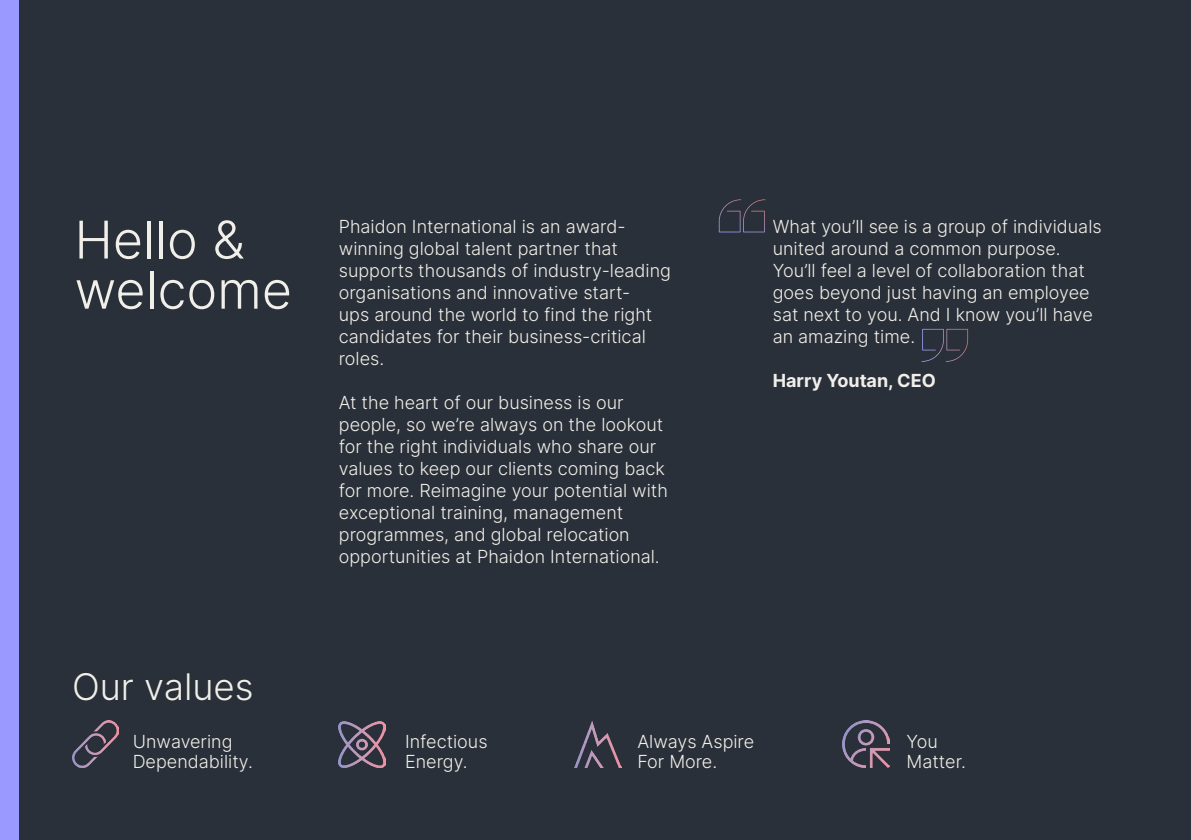
<style>
.page{position:relative;width:1191px;height:840px;background:#fff}
.page>*{position:absolute;margin:0;border:0;box-sizing:border-box;transform-origin:0 0}
.t1{font:300 52px/50px "Inter";color:#f1efe9}
.t2{font:300 36.6px "Inter";color:#f1efe9}
.t3{font:300 18px/22px "Inter";color:#f1efe9}
.t4{font:700 18px "Inter";color:#f1efe9}
</style>
<div class="page">
<div style="left:0;top:0;width:1191px;height:839px;background:#2a3039"></div>
<img style="left:72px;top:720px;width:47px;height:47px">
<img style="left:339px;top:721px;width:46px;height:46px">
<img style="left:574px;top:720px;width:47px;height:47px">
<img style="left:842px;top:720px;width:47px;height:47px">
<svg style="left:922px;top:329px;width:46px;height:32px"></svg>
<svg style="left:719px;top:199px;width:46px;height:33px"></svg>
<div style="left:0;top:0;width:19px;height:839px;background:#99f"></div>
<h1 class="t1" style="left:74px;top:213px;width:219px">Hello &amp; welcome</h1>
<p class="t3" style="left:339px;top:215px;width:334px">Phaidon International is an award&shy;winning global talent partner that supports thousands of industry-leading organisations and innovative start-<br>ups around the world to find the right candidates for their business-critical roles.</p>
<p class="t3" style="left:339px;top:391px;width:331px">At the heart of our business is our people, so we’re always on the lookout for the right individuals who share our values to keep our clients coming back for more. Reimagine your potential with exceptional training, management programmes, and global relocation opportunities at Phaidon International.</p>
<h2 class="t2" style="left:72px;top:659px;width:183px">Our values</h2>
<p class="t3" style="left:772px;top:215px;width:330px">What you’ll see is a group of individuals united around a common purpose.<br>You’ll feel a level of collaboration that goes beyond just having an employee sat next to you. And I know you’ll have an amazing time.</p>
<p class="t4" style="left:772px;top:367px;width:165px">Harry Youtan, CEO</p>
<p class="t3" style="left:133px;top:730px;width:122px;line-height:20px">Unwavering<br>Dependability.</p>
<p class="t3" style="left:405px;top:730px;width:84px;line-height:20px">Infectious<br>Energy.</p>
<p class="t3" style="left:637px;top:730px;width:118px;line-height:20px">Always Aspire<br>For More.</p>
<p class="t3" style="left:906px;top:730px;width:61px;line-height:20px">You<br>Matter.</p>
</div>
